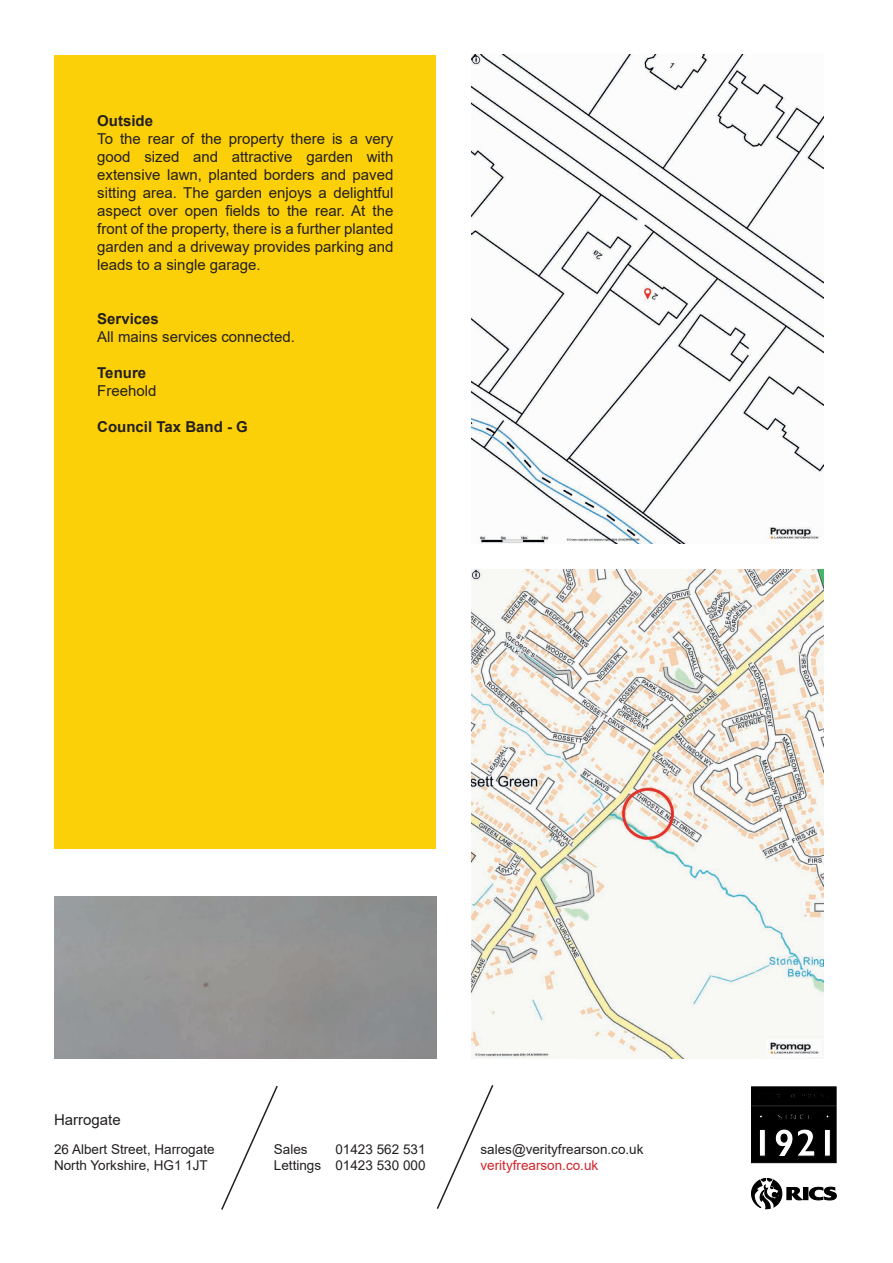
<style>
.page{position:relative;width:893px;height:1263px;background:#fff}
.page>*{position:absolute;margin:0;border:0;box-sizing:border-box;transform-origin:0 0}
.t1{font:15px/18px "Arial";color:#231f20;text-align:justify}
.t2{font:700 15px "Arial";color:#231f20}
.t3{font:13.5px/16.2px "Arial";color:#231f20}
.t4{font:13.5px "Arial";color:#d1232a}
</style>
<div class="page">
<div style="left:55px;top:55px;width:381px;height:793px;background:#fcd008"></div>
<img style="left:472px;top:54px;width:352px;height:489px">
<img style="left:472px;top:570px;width:352px;height:489px">
<svg style="left:221px;top:1085px;width:57px;height:125px"></svg>
<svg style="left:436px;top:1085px;width:58px;height:124px"></svg>
<svg style="left:751px;top:1086px;width:86px;height:77px;background:#1d1d1e"></svg>
<svg style="left:809px;top:1186px;width:28px;height:15px"></svg>
<div style="left:803px;top:1187px;width:5px;height:13px;background:#000001"></div>
<svg style="left:751px;top:1178px;width:52px;height:31px"></svg>
<p class="t2" style="left:97px;top:110px;width:57px">Outside</p>
<p class="t1" style="left:97px;top:130px;width:298px">To the rear of the property there is a very good sized and attractive garden with extensive lawn, planted borders and paved sitting area. The garden enjoys a delightful aspect over open fields to the rear. At the front of the property, there is a further planted garden and a driveway provides parking and leads to a single garage.</p>
<p class="t2" style="left:97px;top:308px;width:63px">Services</p>
<p class="t1" style="left:97px;top:328px;width:199px">All mains services connected.</p>
<p class="t2" style="left:97px;top:362px;width:50px">Tenure</p>
<p class="t1" style="left:97px;top:382px;width:61px">Freehold</p>
<p class="t2" style="left:97px;top:416px;width:152px">Council Tax Band - G</p>
<p class="t1" style="left:54px;top:1111px;width:68px">Harrogate</p>
<p class="t3" style="left:54px;top:1141px;width:162px">26 Albert Street, Harrogate<br>North Yorkshire, HG1 1JT</p>
<p class="t3" style="left:274px;top:1141px;width:35px">Sales</p>
<p class="t3" style="left:274px;top:1141px;width:153px;text-align:right">01423 562 531<br>Lettings 01423 530 000</p>
<p class="t3" style="left:480px;top:1141px;width:164px">sales@verityfrearson.co.uk</p>
<p class="t4" style="left:480px;top:1156px;width:119px">verityfrearson.co.uk</p>
</div>
